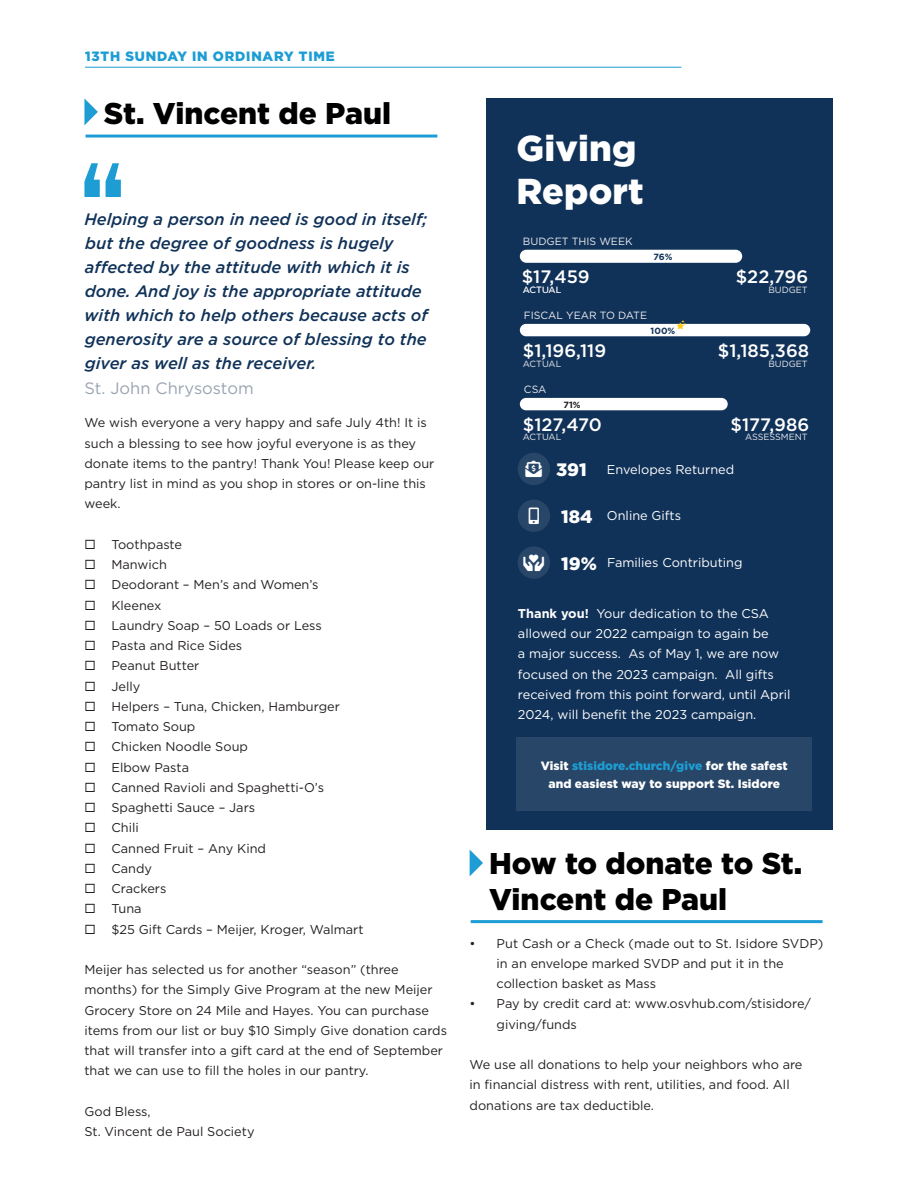
<style>
.page{position:relative;width:918px;height:1188px;background:#fff}
.page>*{position:absolute;margin:0;border:0;box-sizing:border-box;transform-origin:0 0}
.t1{font:900 36px "Gotham";letter-spacing:.005em;color:#fff}
.t2{font:900 30px/36px "Gotham";color:#000}
.t3{font:500 18px "Gotham";color:#fff}
.t4{font:900 18px "Gotham";color:#fff}
.t5{font:italic 500 16.5px/24px "Gotham";color:#113258}
.t6{font:16.5px "Gotham";color:#9ba4b2}
.t7{font:900 13.5px "Gotham";color:#1d9dd3}
.t8{font:12.75px/20.2px "Gotham";color:#231f20}
.t9{font:12.75px/20.2px "Gotham";color:#fff}
.t10{font:900 12px/18px "Gotham";letter-spacing:.005em;color:#fff;text-align:center}
.t11{font:10.5px "Gotham";color:#ebecf0}
.t12{font:9px "Gotham";color:#ebecf0}
.t13{font:700 9px "Gotham";color:#113258}
.t14{font:700 9px "Gotham";color:#231f20}
.s1{font-weight:700}
.s2{color:#1d9dd3}
</style>
<div class="page">
<hr style="left:85px;top:67px;width:596px;height:1px;background:#1d9dd3">
<div style="left:487px;top:98px;width:346px;height:731px;background:#113258"></div>
<svg style="left:84px;top:98px;width:14px;height:27px"></svg>
<div style="left:520px;top:250px;width:222px;height:13px;background:#fff;border-radius:7px"></div>
<div style="left:520px;top:324px;width:290px;height:12px;background:#fff;border-radius:6px"></div>
<div style="left:520px;top:398px;width:208px;height:12px;background:#fff;border-radius:6px"></div>
<div style="left:518px;top:453px;width:32px;height:32px;background:#284668;border-radius:50%"></div>
<div style="left:518px;top:500px;width:32px;height:32px;background:#284668;border-radius:50%"></div>
<div style="left:518px;top:546px;width:32px;height:33px;background:#284668;border-radius:50%"></div>
<div style="left:516px;top:738px;width:296px;height:73px;background:#284668"></div>
<hr style="left:86px;top:135px;width:351px;height:3px;background:#1d9dd3">
<svg style="left:84px;top:163px;width:37px;height:34px"></svg>
<svg style="left:470px;top:850px;width:13px;height:26px"></svg>
<hr style="left:471px;top:920px;width:352px;height:3px;background:#1d9dd3">
<p class="t7" style="left:85px;top:47px;width:252px">13TH SUNDAY IN ORDINARY TIME</p>
<p class="t2" style="left:104px;top:95px;width:289px">St. Vincent de Paul</p>
<p class="t5" style="left:84px;top:207px;width:345px">Helping a person in need is good in itself; but the degree of goodness is hugely affected by the attitude with which it is done. And joy is the appropriate attitude with which to help others because acts of generosity are a source of blessing to the giver as well as the receiver.</p>
<p class="t6" style="left:84px;top:378px;width:171px">St. John Chrysostom</p>
<p class="t8" style="left:84px;top:412px;width:351px">We wish everyone a very happy and safe July 4th! It is such a blessing to see how joyful everyone is as they donate items to the pantry! Thank You! Please keep our pantry list in mind as you shop in stores or on-line this week.</p>
<p class="t8" style="left:111px;top:534px;width:72px">Toothpaste</p>
<p class="t8" style="left:111px;top:554px;width:57px">Manwich</p>
<p class="t8" style="left:111px;top:574px;width:209px">Deodorant – Men’s and Women’s</p>
<p class="t8" style="left:111px;top:595px;width:51px">Kleenex</p>
<p class="t8" style="left:111px;top:615px;width:212px">Laundry Soap – 50 Loads or Less</p>
<p class="t8" style="left:111px;top:635px;width:132px">Pasta and Rice Sides</p>
<p class="t8" style="left:111px;top:655px;width:89px">Peanut Butter</p>
<p class="t8" style="left:111px;top:676px;width:30px">Jelly</p>
<p class="t8" style="left:111px;top:696px;width:230px">Helpers – Tuna, Chicken, Hamburger</p>
<p class="t8" style="left:111px;top:716px;width:85px">Tomato Soup</p>
<p class="t8" style="left:111px;top:736px;width:138px">Chicken Noodle Soup</p>
<p class="t8" style="left:111px;top:757px;width:79px">Elbow Pasta</p>
<p class="t8" style="left:111px;top:777px;width:214px">Canned Ravioli and Spaghetti-O’s</p>
<p class="t8" style="left:111px;top:797px;width:145px">Spaghetti Sauce – Jars</p>
<p class="t8" style="left:111px;top:817px;width:29px">Chili</p>
<p class="t8" style="left:111px;top:838px;width:156px">Canned Fruit – Any Kind</p>
<p class="t8" style="left:111px;top:858px;width:42px">Candy</p>
<p class="t8" style="left:111px;top:878px;width:56px">Crackers</p>
<p class="t8" style="left:111px;top:898px;width:32px">Tuna</p>
<p class="t8" style="left:111px;top:919px;width:254px">$25 Gift Cards – Meijer, Kroger, Walmart</p>
<p class="t8" style="left:84px;top:959px;width:364px">Meijer has selected us for another “season” (three months) for the Simply Give Program at the new Meijer Grocery Store on 24 Mile and Hayes. You can purchase items from our list or buy $10 Simply Give donation cards that will transfer into a gift card at the end of September that we can use to fill the holes in our pantry.</p>
<p class="t8" style="left:84px;top:1101px;width:68px">God Bless,</p>
<p class="t8" style="left:84px;top:1121px;width:172px">St. Vincent de Paul Society</p>
<h3 class="t1" style="left:516px;top:124px;width:121px">Giving</h3>
<h3 class="t1" style="left:516px;top:167px;width:129px">Report</h3>
<p class="t11" style="left:523px;top:234px;width:111px">BUDGET THIS WEEK</p>
<p class="t3" style="left:522px;top:265px;width:69px">$17,459</p>
<p class="t12" style="left:523px;top:284px;width:40px">ACTUAL</p>
<p class="t13" style="left:653px;top:251px;width:21px">76%</p>
<p class="t11" style="left:524px;top:308px;width:125px">FISCAL YEAR TO DATE</p>
<p class="t3" style="left:523px;top:339px;width:85px">$1,196,119</p>
<p class="t12" style="left:523px;top:358px;width:40px">ACTUAL</p>
<p class="t11" style="left:524px;top:382px;width:24px">CSA</p>
<p class="t14" style="left:563px;top:399px;width:19px">71%</p>
<p class="t3" style="left:523px;top:413px;width:80px">$127,470</p>
<p class="t12" style="left:523px;top:431px;width:40px">ACTUAL</p>
<p class="t13" style="left:651px;top:325px;width:26px">100%</p>
<p class="t3" style="left:736px;top:265px;width:74px">$22,796</p>
<p class="t12" style="left:768px;top:284px;width:41px">BUDGET</p>
<p class="t3" style="left:718px;top:339px;width:93px">$1,185,368</p>
<p class="t12" style="left:768px;top:358px;width:41px">BUDGET</p>
<p class="t3" style="left:731px;top:413px;width:80px">$177,986</p>
<p class="t12" style="left:745px;top:431px;width:64px">ASSESSMENT</p>
<p class="t4" style="left:556px;top:457px;width:32px">391</p>
<p class="t9" style="left:607px;top:459px;width:129px">Envelopes Returned</p>
<p class="t4" style="left:561px;top:504px;width:33px">184</p>
<p class="t9" style="left:607px;top:505px;width:76px">Online Gifts</p>
<p class="t4" style="left:561px;top:551px;width:37px">19%</p>
<p class="t9" style="left:607px;top:552px;width:137px">Families Contributing</p>
<p class="t9" style="left:518px;top:603px;width:274px"><span class="s1">Thank you!</span> Your dedication to the CSA allowed our 2022 campaign to again be<br>a major success. As of May 1, we are now focused on the 2023 campaign. All gifts received from this point forward, until April 2024, will benefit the 2023 campaign.</p>
<h3 class="t10" style="left:541px;top:757px;width:248px">Visit <span class="s2">stisidore.church/give</span> for the safest and easiest way to support St. Isidore</h3>
<p class="t2" style="left:489px;top:845px;width:315px">How to donate to St.<br>Vincent de Paul</p>
<p class="t8" style="left:497px;top:933px;width:328px;text-indent:-27px">• Put Cash or a Check (made out to St. Isidore SVDP) in an envelope marked SVDP and put it in the collection basket as Mass</p>
<p class="t8" style="left:497px;top:993px;width:316px;text-indent:-27px">• Pay by credit card at: www.osvhub.com/stisidore/ giving/funds</p>
<p class="t8" style="left:470px;top:1054px;width:334px">We use all donations to help your neighbors who are in financial distress with rent, utilities, and food. All donations are tax deductible.</p>
</div>
